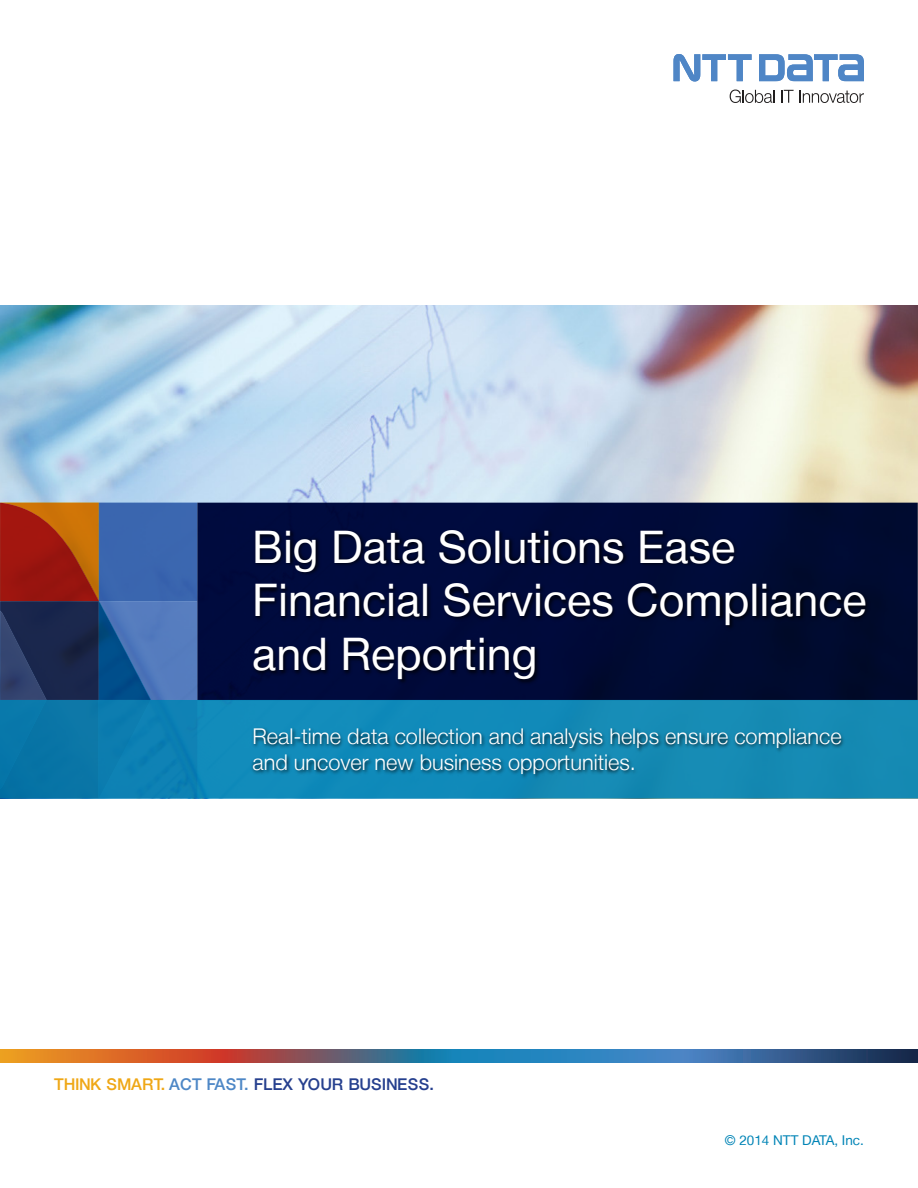
<style>
.page{position:relative;width:918px;height:1188px;background:#fff}
.page>*{position:absolute;margin:0;border:0;box-sizing:border-box;transform-origin:0 0}
.t1{font:44.85px/53.8px "Helvetica Neue LT";color:#fff}
.t2{font:300 21.75px/26.1px "Helvetica Neue LT";color:#fff}
.t3{font:500 16.2px "Helvetica Neue LT";color:#253f8e}
.t4{font:13.5px "Helvetica Neue LT";color:#0084b6}
.s1{color:#efa715}
.s2{color:#4d87c6}
</style>
<div class="page">
<svg style="left:0;top:1049px;width:918px;height:13px"></svg>
<img style="left:0;top:306px;width:918px;height:197px">
<svg style="left:198px;top:503px;width:720px;height:197px;fill:#000b3a"></svg>
<div style="left:198px;top:700px;width:720px;height:99px;background:#138bb6"></div>
<img style="left:249px;top:521px;width:624px;height:166px">
<img style="left:249px;top:722px;width:600px;height:58px">
<svg style="left:0;top:503px;width:198px;height:296px"></svg>
<svg style="left:759px;top:54px;width:105px;height:28px"></svg>
<svg style="left:674px;top:54px;width:78px;height:28px"></svg>
<svg style="left:730px;top:90px;width:45px;height:13px"></svg>
<svg style="left:782px;top:90px;width:82px;height:13px"></svg>
<h1 class="t1" style="left:252px;top:519px;width:616px">Big Data Solutions Ease<br>Financial Services Compliance and Reporting</h1>
<p class="t2" style="left:252px;top:722px;width:591px">Real-time data collection and analysis helps ensure compliance and uncover new business opportunities.</p>
<p class="t3" style="left:54px;top:1074px;width:382px"><span class="s1">THINK SMART.</span> <span class="s2">ACT FAST.</span> FLEX YOUR BUSINESS.</p>
<p class="t4" style="left:725px;top:1132px;width:141px">© 2014 NTT DATA, Inc.</p>
</div>
